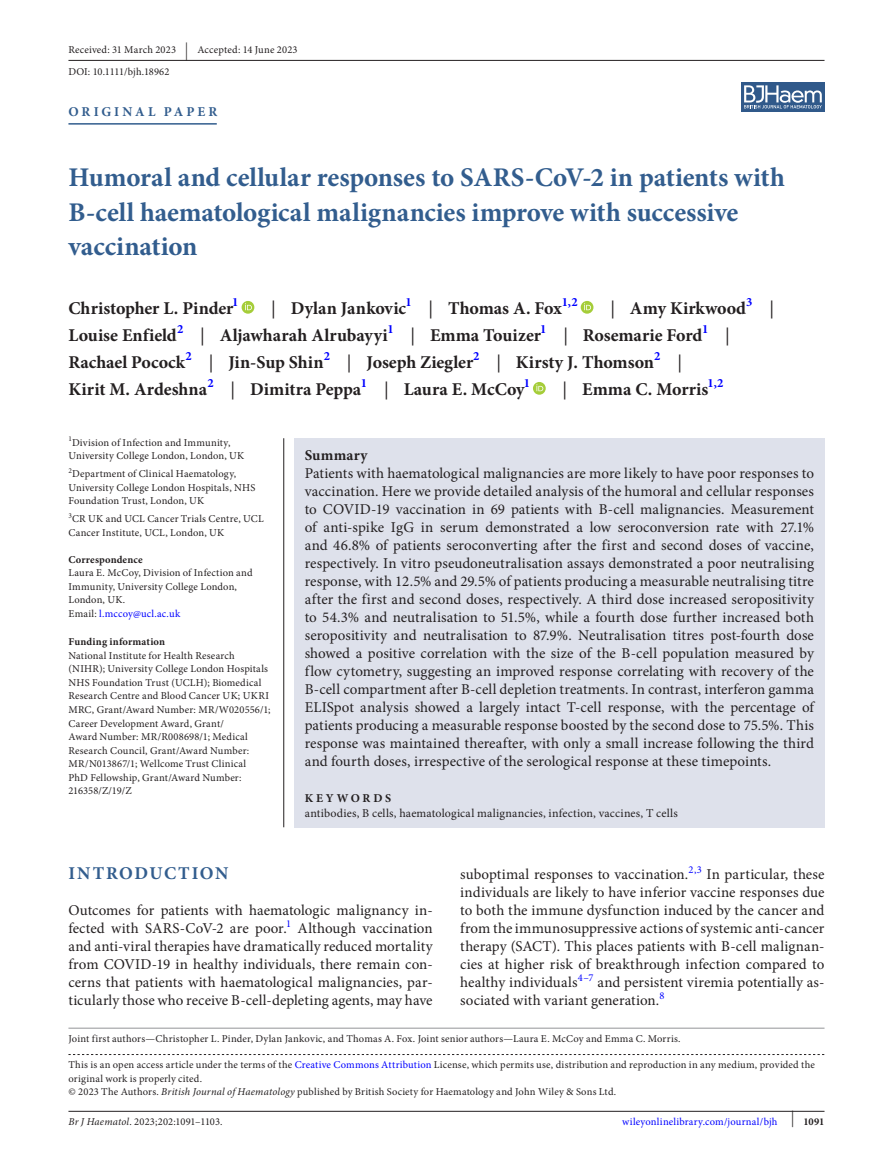
<style>
.page{position:relative;width:893px;height:1174px;background:#fff}
.page>*{position:absolute;margin:0;border:0;box-sizing:border-box;transform-origin:0 0}
.t1{font:700 27px/34.5px "Minion Pro";letter-spacing:-.005em;color:#325d8e}
.t2{font:700 18px "Minion Pro";color:#231f20}
.t3{font:700 18px "Minion Pro";letter-spacing:.08em;color:#325d8e}
.t4{font:18px "Minion Pro";color:#231f20}
.t5{font:15px/18px "Minion Pro";letter-spacing:.005em;color:#231f20;text-align:justify}
.t6{font:700 15px "Minion Pro";letter-spacing:.015em;color:#231f20}
.t7{font:700 13.5px "Minion Pro";letter-spacing:.21em;color:#325d8e}
.t8{font:700 12.6px "Minion Pro";color:#00f}
.t9{font:12px "Minion Pro";letter-spacing:.015em;color:#231f20}
.t10{font:700 12px "Minion Pro";letter-spacing:.225em;color:#231f20}
.t11{font:10.5px/13.5px "Minion Pro";letter-spacing:.015em;color:#231f20}
.t12{font:10.5px "Minion Pro";letter-spacing:.02em;color:#00f}
.t13{font:700 10.5px "Minion Pro";letter-spacing:.01em;color:#231f20}
.t14{font:7.35px "Minion Pro";color:#231f20}
.s1{font-size:18px}
.s2{font-weight:400}
.s3{color:#00f}
.s4{font-style:italic}
.s5{font-weight:700;color:#231f20}
</style>
<div class="page">
<hr style="left:68px;top:1111px;width:756px;height:1px;background:#231f20">
<div style="left:741px;top:82px;width:83px;height:30px;background:#30598a"></div>
<svg style="left:744px;top:85px;width:78px;height:23px"></svg>
<hr style="left:68px;top:123px;width:149px;height:2px;background:#325d8e">
<svg style="left:242px;top:301px;width:12px;height:13px"></svg>
<svg style="left:245px;top:303px;width:7px;height:7px"></svg>
<svg style="left:581px;top:301px;width:12px;height:13px"></svg>
<svg style="left:584px;top:303px;width:7px;height:7px"></svg>
<svg style="left:533px;top:382px;width:13px;height:13px"></svg>
<svg style="left:536px;top:384px;width:7px;height:7px"></svg>
<hr style="left:68px;top:60px;width:756px;height:1px;background:#231f20">
<hr style="left:68px;top:1027px;width:756px;height:1px;background:#939598">
<div style="left:294px;top:438px;width:530px;height:389px;background:#dee1eb"></div>
<hr style="left:283px;top:438px;width:1px;height:389px;background:#231f20">
<svg style="left:68px;top:1054px;width:756px;height:1px"></svg>
<p class="t11" style="left:68px;top:39px;width:231px;line-height:21.9px">Received: 31 March 2023 <span class="s1">|</span> Accepted: 14 June 2023<br>DOI: 10.1111/bjh.18962</p>
<p class="t7" style="left:69px;top:102px;width:150px">ORIGINAL PAPER</p>
<h1 class="t1" style="left:68px;top:160px;width:718px">Humoral and cellular responses to SARS-CoV-2 in patients with<br>B-cell haematological malignancies improve with successive vaccination</h1>
<p class="t2" style="left:68px;top:295px;width:166px">Christopher L. Pinder</p>
<p class="t8" style="left:232px;top:293px;width:8px">1</p>
<p class="t2" style="left:271px;top:295px;width:136px"><span class="s2">|</span> Dylan Jankovic</p>
<p class="t8" style="left:405px;top:293px;width:8px">1</p>
<p class="t2" style="left:429px;top:295px;width:135px"><span class="s2">|</span> Thomas A. Fox</p>
<p class="t8" style="left:562px;top:293px;width:17px">1,2</p>
<p class="t2" style="left:610px;top:295px;width:137px"><span class="s2">|</span> Amy Kirkwood</p>
<p class="t8" style="left:746px;top:293px;width:8px">3</p>
<p class="t4" style="left:769px;top:296px;width:6px">|</p>
<p class="t2" style="left:68px;top:322px;width:110px">Louise Enfield</p>
<p class="t8" style="left:177px;top:320px;width:8px">2</p>
<p class="t2" style="left:200px;top:322px;width:189px"><span class="s2">|</span> Aljawharah Alrubayyi</p>
<p class="t8" style="left:387px;top:320px;width:8px">1</p>
<p class="t2" style="left:411px;top:322px;width:132px"><span class="s2">|</span> Emma Touizer</p>
<p class="t8" style="left:540px;top:320px;width:8px">1</p>
<p class="t2" style="left:563px;top:322px;width:140px"><span class="s2">|</span> Rosemarie Ford</p>
<p class="t8" style="left:702px;top:320px;width:8px">1</p>
<p class="t4" style="left:725px;top:323px;width:6px">|</p>
<p class="t2" style="left:68px;top:349px;width:118px">Rachael Pocock</p>
<p class="t8" style="left:186px;top:347px;width:8px">2</p>
<p class="t2" style="left:209px;top:349px;width:116px"><span class="s2">|</span> Jin-Sup Shin</p>
<p class="t8" style="left:324px;top:347px;width:8px">2</p>
<p class="t2" style="left:347px;top:349px;width:128px"><span class="s2">|</span> Joseph Ziegler</p>
<p class="t8" style="left:473px;top:347px;width:8px">2</p>
<p class="t2" style="left:496px;top:349px;width:159px"><span class="s2">|</span> Kirsty J. Thomson</p>
<p class="t8" style="left:654px;top:347px;width:8px">2</p>
<p class="t4" style="left:677px;top:350px;width:6px">|</p>
<p class="t2" style="left:68px;top:376px;width:140px">Kirit M. Ardeshna</p>
<p class="t8" style="left:207px;top:374px;width:8px">2</p>
<p class="t2" style="left:231px;top:376px;width:132px"><span class="s2">|</span> Dimitra Peppa</p>
<p class="t8" style="left:361px;top:374px;width:8px">1</p>
<p class="t2" style="left:384px;top:376px;width:142px"><span class="s2">|</span> Laura E. McCoy</p>
<p class="t8" style="left:524px;top:374px;width:8px">1</p>
<p class="t2" style="left:563px;top:376px;width:147px"><span class="s2">|</span> Emma C. Morris</p>
<p class="t8" style="left:708px;top:374px;width:17px">1,2</p>
<p class="t14" style="left:68px;top:434px;width:5px">1</p>
<p class="t11" style="left:68px;top:436px;width:177px;text-indent:4px">Division of Infection and Immunity,<br>University College London, London, UK</p>
<p class="t14" style="left:68px;top:465px;width:5px">2</p>
<p class="t11" style="left:68px;top:467px;width:188px;text-indent:4px">Department of Clinical Haematology,<br>University College London Hospitals, NHS<br>Foundation Trust, London, UK</p>
<p class="t14" style="left:68px;top:510px;width:5px">3</p>
<p class="t11" style="left:68px;top:512px;width:197px;text-indent:4px">CR UK and UCL Cancer Trials Centre, UCL<br>Cancer Institute, UCL, London, UK</p>
<p class="t13" style="left:68px;top:552px;width:76px">Correspondence</p>
<p class="t11" style="left:68px;top:566px;width:186px">Laura E. McCoy, Division of Infection and<br>Immunity, University College London,<br>London, UK.<br>Email: <span class="s3">l.mccoy@ucl.ac.uk</span></p>
<p class="t13" style="left:68px;top:634px;width:98px">Funding information</p>
<p class="t11" style="left:68px;top:649px;width:204px">National Institute for Health Research (NIHR); University College London Hospitals NHS Foundation Trust (UCLH); Biomedical Research Centre and Blood Cancer UK; UKRI MRC, Grant/Award Number: MR/W020556/1; Career Development Award, Grant/<br>Award Number: MR/R008698/1; Medical Research Council, Grant/Award Number:<br>MR/N013867/1; Wellcome Trust Clinical<br>PhD Fellowship, Grant/Award Number:<br>216358/Z/19/Z</p>
<p class="t6" style="left:305px;top:444px;width:64px">Summary</p>
<p class="t5" style="left:305px;top:464px;width:511px">Patients with haematological malignancies are more likely to have poor responses to vaccination. Here we provide detailed analysis of the humoral and cellular responses to COVID-19 vaccination in 69 patients with B-cell malignancies. Measurement of anti-spike IgG in serum demonstrated a low seroconversion rate with 27.1% and 46.8% of patients seroconverting after the first and second doses of vaccine, respectively. In vitro pseudoneutralisation assays demonstrated a poor neutralising response, with 12.5% and 29.5% of patients producing a measurable neutralising titre after the first and second doses, respectively. A third dose increased seropositivity to 54.3% and neutralisation to 51.5%, while a fourth dose further increased both seropositivity and neutralisation to 87.9%. Neutralisation titres post-fourth dose showed a positive correlation with the size of the B-cell population measured by flow cytometry, suggesting an improved response correlating with recovery of the B-cell compartment after B-cell depletion treatments. In contrast, interferon gamma ELISpot analysis showed a largely intact T-cell response, with the percentage of patients producing a measurable response boosted by the second dose to 75.5%. This response was maintained thereafter, with only a small increase following the third and fourth doses, irrespective of the serological response at these timepoints.</p>
<p class="t10" style="left:305px;top:789px;width:88px">KEYWORDS</p>
<p class="t9" style="left:305px;top:805px;width:375px">antibodies, B cells, haematological malignancies, infection, vaccines, T cells</p>
<p class="t3" style="left:68px;top:861px;width:162px">INTRODUCTION</p>
<p class="t5" style="left:68px;top:901px;width:366px">Outcomes for patients with haematologic malignancy in&shy;fected with SARS-CoV-2 are poor.</p>
<p class="t12" style="left:286px;top:916px;width:7px">1</p>
<p class="t5" style="left:68px;top:919px;width:366px;text-indent:229px">Although vaccination and anti-viral therapies have dramatically reduced mortality from COVID-19 in healthy individuals, there remain con&shy;cerns that patients with haematological malignancies, par&shy;ticularly those who receive B-cell-depleting agents, may have</p>
<p class="t5" style="left:460px;top:865px;width:230px">suboptimal responses to vaccination.</p>
<p class="t12" style="left:689px;top:862px;width:15px">2,3</p>
<p class="t5" style="left:460px;top:865px;width:366px;text-indent:246px">In particular, these individuals are likely to have inferior vaccine responses due to both the immune dysfunction induced by the cancer and from the immunosuppressive actions of systemic anti-cancer therapy (SACT). This places patients with B-cell malignan&shy;cies at higher risk of breakthrough infection compared to healthy individuals</p>
<p class="t12" style="left:578px;top:970px;width:17px">4–7</p>
<p class="t5" style="left:460px;top:973px;width:366px;text-indent:137px">and persistent viremia potentially as&shy;sociated with variant generation.</p>
<p class="t12" style="left:660px;top:988px;width:7px">8</p>
<p class="t11" style="left:68px;top:1032px;width:614px">Joint first authors—Christopher L. Pinder, Dylan Jankovic, and Thomas A. Fox. Joint senior authors—Laura E. McCoy and Emma C. Morris.</p>
<p class="t11" style="left:68px;top:1058px;width:748px">This is an open access article under the terms of the <span class="s3">Creative Commons Attribution</span> License, which permits use, distribution and reproduction in any medium, provided the original work is properly cited.<br>© 2023 The Authors. <span class="s4">British Journal of Haematology</span> published by British Society for Haematology and John Wiley &amp; Sons Ltd.</p>
<p class="t11" style="left:68px;top:1115px;width:156px"><span class="s4">Br J Haematol</span>. 2023;202:1091–1103.</p>
<p class="t12" style="left:622px;top:1114px;width:204px">wileyonlinelibrary.com/journal/bjh <sup>|</sup> <span class="s5">1091</span></p>
</div>
